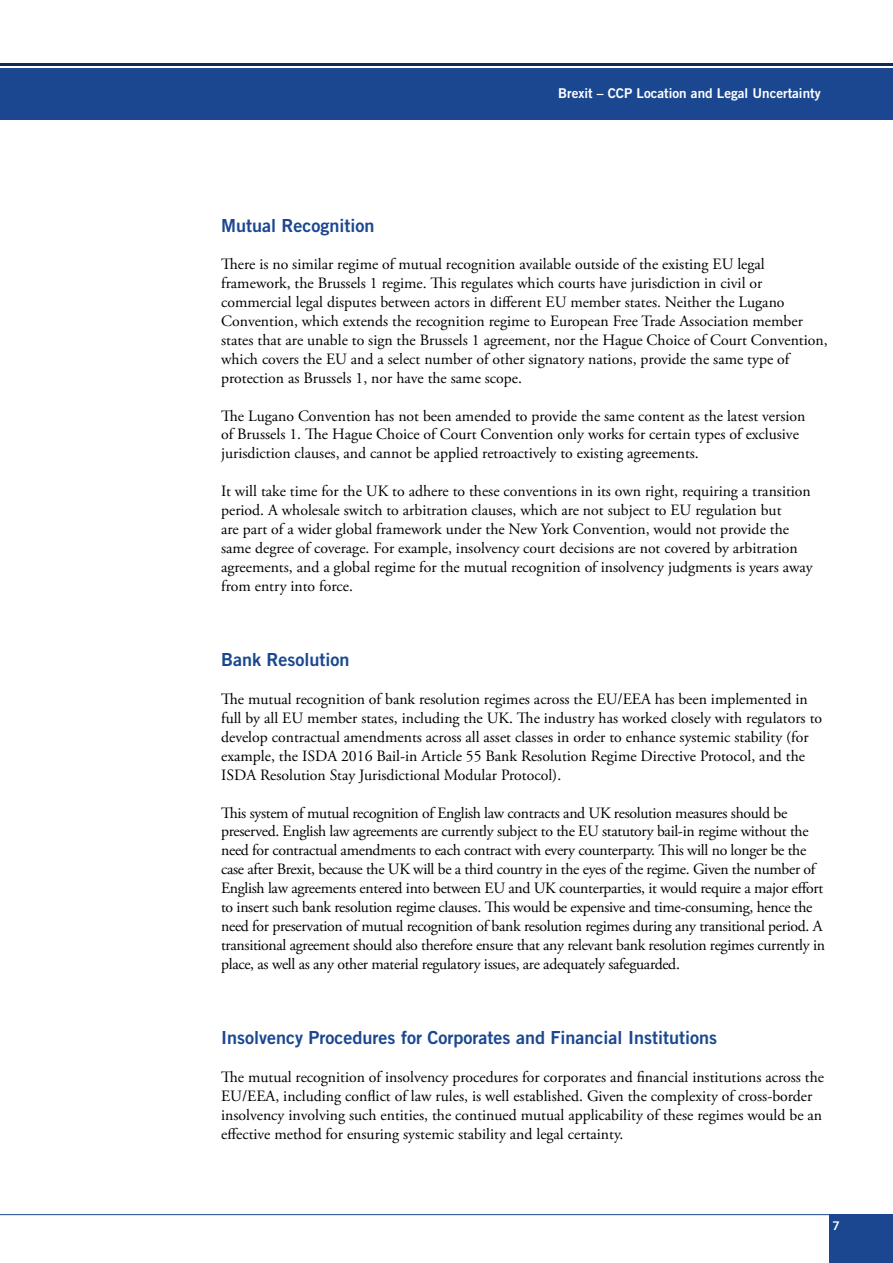
<style>
.page{position:relative;width:893px;height:1263px;background:#fff}
.page>*{position:absolute;margin:0;border:0;box-sizing:border-box;transform-origin:0 0}
.t1{font:18px "Trade Gothic LT Std Bd 2";color:#1a4790}
.t2{font:15.75px/18.9px "Adobe Garamond Pro";color:#000}
.t3{font:15.75px/18.9px "Adobe Garamond Pro";letter-spacing:-.02em;color:#000}
.t4{font:13.5px "Trade Gothic LT Std Bd 2";color:#fff}
.t5{font:12px "Trade Gothic Bold Two";color:#fff}
</style>
<div class="page">
<div style="left:0;top:68px;width:893px;height:51px;background:#1a4790"></div>
<hr style="left:0;top:64px;width:893px;height:2px;background:#152a52">
<div style="left:829px;top:1214px;width:64px;height:49px;background:#1a4790"></div>
<hr style="left:0;top:1214px;width:829px;height:1px;background:#1a4790">
<p class="t4" style="left:558px;top:85px;width:264px">Brexit – CCP Location and Legal Uncertainty</p>
<p class="t1" style="left:221px;top:214px;width:155px">Mutual Recognition</p>
<p class="t2" style="left:221px;top:255px;width:608px">There is no similar regime of mutual recognition available outside of the existing EU legal framework, the Brussels 1 regime. This regulates which courts have jurisdiction in civil or commercial legal disputes between actors in different EU member states. Neither the Lugano Convention, which extends the recognition regime to European Free Trade Association member states that are unable to sign the Brussels 1 agreement, nor the Hague Choice of Court Convention, which covers the EU and a select number of other signatory nations, provide the same type of protection as Brussels 1, nor have the same scope.</p>
<p class="t2" style="left:221px;top:407px;width:586px">The Lugano Convention has not been amended to provide the same content as the latest version of Brussels 1. The Hague Choice of Court Convention only works for certain types of exclusive jurisdiction clauses, and cannot be applied retroactively to existing agreements.</p>
<p class="t2" style="left:221px;top:482px;width:593px">It will take time for the UK to adhere to these conventions in its own right, requiring a transition period. A wholesale switch to arbitration clauses, which are not subject to EU regulation but<br>are part of a wider global framework under the New York Convention, would not provide the same degree of coverage. For example, insolvency court decisions are not covered by arbitration agreements, and a global regime for the mutual recognition of insolvency judgments is years away from entry into force.</p>
<p class="t1" style="left:221px;top:649px;width:130px">Bank Resolution</p>
<p class="t2" style="left:221px;top:690px;width:602px">The mutual recognition of bank resolution regimes across the EU/EEA has been implemented in full by all EU member states, including the UK. The industry has worked closely with regulators to develop contractual amendments across all asset classes in order to enhance systemic stability (for example, the ISDA 2016 Bail-in Article 55 Bank Resolution Regime Directive Protocol, and the ISDA Resolution Stay Jurisdictional Modular Protocol).</p>
<p class="t3" style="left:221px;top:804px;width:605px">This system of mutual recognition of English law contracts and UK resolution measures should be preserved. English law agreements are currently subject to the EU statutory bail-in regime without the need for contractual amendments to each contract with every counterparty. This will no longer be the case after Brexit, because the UK will be a third country in the eyes of the regime. Given the number of English law agreements entered into between EU and UK counterparties, it would require a major effort to insert such bank resolution regime clauses. This would be expensive and time-consuming, hence the need for preservation of mutual recognition of bank resolution regimes during any transitional period. A transitional agreement should also therefore ensure that any relevant bank resolution regimes currently in place, as well as any other material regulatory issues, are adequately safeguarded.</p>
<p class="t1" style="left:221px;top:1027px;width:497px">Insolvency Procedures for Corporates and Financial Institutions</p>
<p class="t2" style="left:221px;top:1068px;width:604px">The mutual recognition of insolvency procedures for corporates and financial institutions across the EU/EEA, including conflict of law rules, is well established. Given the complexity of cross-border insolvency involving such entities, the continued mutual applicability of these regimes would be an effective method for ensuring systemic stability and legal certainty.</p>
<p class="t5" style="left:833px;top:1219px;width:9px">7</p>
</div>
